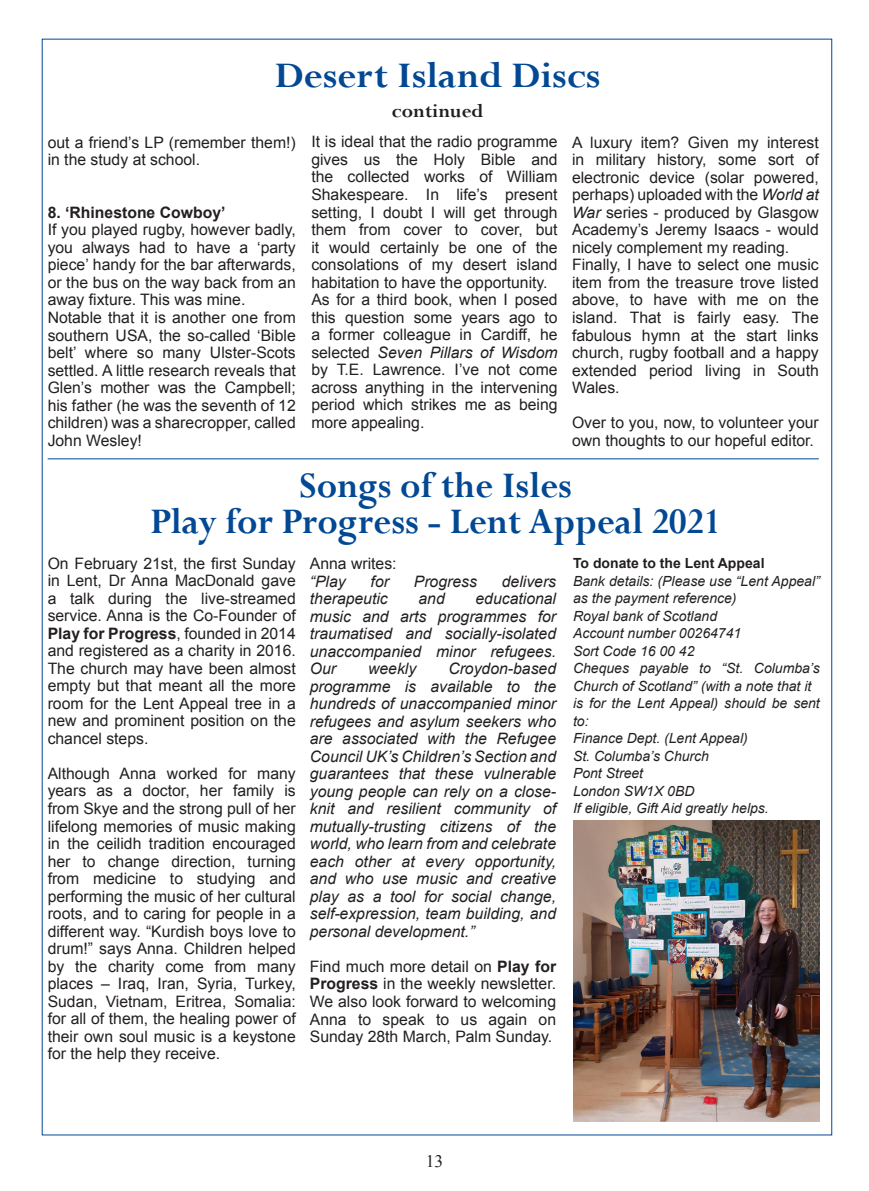
<style>
.page{position:relative;width:869px;height:1191px;background:#fff}
.page>*{position:absolute;margin:0;border:0;box-sizing:border-box;transform-origin:0 0}
.t1{font:700 40.25px/36.8px "Perpetua";color:#024893;text-align:center;scale:.94 1}
.t2{font:700 40.25px "Perpetua";color:#024893}
.t3{font:700 21px "Perpetua";color:#231f20}
.t4{font:17.5px "Times New Roman";color:#231f20}
.t5{font:15.75px/17.5px "Arial";color:#231f20}
.t6{font:italic 15.75px/17.5px "Arial";color:#231f20;text-align:justify}
.t7{font:700 15.75px "Arial";color:#231f20}
.t8{font:italic 14px/17.5px "Arial";color:#231f20}
.t9{font:700 14px "Arial";color:#231f20}
.s1{font-style:italic}
.s2{font-weight:700}
</style>
<div class="page">
<hr style="left:48px;top:458px;width:770px;height:1px;background:#024893">
<img style="left:573px;top:821px;width:246px;height:300px">
<h1 class="t2" style="left:275px;top:50px;width:327px">Desert Island Discs</h1>
<h2 class="t3" style="left:392px;top:98px;width:93px">continued</h2>
<p class="t5" style="left:48px;top:134px;width:249px">out a friend’s LP (remember them!) in the study at school.</p>
<p class="t7" style="left:48px;top:202px;width:179px">8. ‘Rhinestone Cowboy’</p>
<p class="t5" style="left:48px;top:221px;width:249px">If you played rugby, however badly, you always had to have a ‘party piece’ handy for the bar afterwards, or the bus on the way back from an away fixture. This was mine.<br>Notable that it is another one from southern USA, the so-called ‘Bible belt’ where so many Ulster-Scots settled. A little research reveals that<br>Glen’s mother was the Campbell; his father (he was the seventh of 12 children) was a sharecropper, called<br>John Wesley!</p>
<p class="t5" style="left:311px;top:133px;width:248px">It is ideal that the radio programme gives us the Holy Bible and the collected works of William<br>Shakespeare. In life’s present setting, I doubt I will get through them from cover to cover, but it would certainly be one of the consolations of my desert island habitation to have the opportunity.<br>As for a third book, when I posed this question some years ago to a former colleague in Cardiff, he selected <span class="s1">Seven Pillars of Wisdom </span>by T.E. Lawrence. I’ve not come across anything in the intervening period which strikes me as being more appealing.</p>
<p class="t5" style="left:571px;top:134px;width:248px">A luxury item? Given my interest in military history, some sort of electronic device (solar powered, perhaps) uploaded with the <span class="s1">World at<br>War</span> series - produced by Glasgow<br>Academy’s Jeremy Isaacs - would nicely complement my reading.<br>Finally, I have to select one music item from the treasure trove listed above, to have with me on the island. That is fairly easy. The fabulous hymn at the start links church, rugby football and a happy extended period living in South<br>Wales.</p>
<p class="t5" style="left:571px;top:414px;width:248px">Over to you, now, to volunteer your own thoughts to our hopeful editor.</p>
<h1 class="t1" style="left:150px;top:466px;width:608px">Songs of the Isles<br>Play for Progress - Lent Appeal 2021</h1>
<p class="t5" style="left:48px;top:555px;width:249px;text-align:justify">On February 21st, the first Sunday in Lent, Dr Anna MacDonald gave a talk during the live-streamed service. Anna is the Co-Founder of <span class="s2">Play for Progress</span>, founded in 2014 and registered as a charity in 2016.<br>The church may have been almost empty but that meant all the more room for the Lent Appeal tree in a new and prominent position on the chancel steps.</p>
<p class="t5" style="left:48px;top:765px;width:249px;text-align:justify">Although Anna worked for many years as a doctor, her family is from Skye and the strong pull of her lifelong memories of music making in the ceilidh tradition encouraged her to change direction, turning from medicine to studying and performing the music of her cultural roots, and to caring for people in a different way. “Kurdish boys love to drum!” says Anna. Children helped by the charity come from many places – Iraq, Iran, Syria, Turkey, Sudan, Vietnam, Eritrea, Somalia: for all of them, the healing power of their own soul music is a keystone for the help they receive.</p>
<p class="t5" style="left:310px;top:555px;width:88px">Anna writes:</p>
<p class="t6" style="left:310px;top:573px;width:37px">“Play</p>
<p class="t6" style="left:370px;top:573px;width:20px">for</p>
<p class="t6" style="left:413px;top:573px;width:65px">Progress</p>
<p class="t6" style="left:501px;top:573px;width:56px">delivers</p>
<p class="t6" style="left:310px;top:590px;width:79px">therapeutic</p>
<p class="t6" style="left:418px;top:590px;width:28px">and</p>
<p class="t6" style="left:310px;top:590px;width:248px;text-indent:165px">educational music and arts programmes for traumatised and socially-isolated unaccompanied minor refugees.<br>Our</p>
<p class="t6" style="left:310px;top:660px;width:248px;text-indent:138px">Croydon-based programme is available to the hundreds of unaccompanied minor refugees and asylum seekers who are associated with the Refugee Council UK’s Children’s Section and guarantees that these vulnerable young people can rely on a close&shy;knit and resilient community of mutually-trusting citizens of the world, who learn from and celebrate each other at every opportunity, and who use music and creative play as a tool for social change, self-expression, team building, and personal development.”</p>
<p class="t5" style="left:310px;top:958px;width:248px;text-align:justify">Find much more detail on <span class="s2">Play for Progress</span> in the weekly newsletter.<br>We also look forward to welcoming Anna to speak to us again on Sunday 28th March, Palm Sunday.</p>
<p class="t6" style="left:368px;top:660px;width:50px">weekly</p>
<p class="t9" style="left:572px;top:554px;width:193px">To donate to the Lent Appeal</p>
<p class="t8" style="left:572px;top:572px;width:248px">Bank details: (Please use “Lent Appeal” as the payment reference)<br>Royal bank of Scotland<br>Account number 00264741<br>Sort Code 16 00 42<br>Cheques payable to “St. Columba’s<br>Church of Scotland” (with a note that it is for the Lent Appeal) should be sent to:<br>Finance Dept. (Lent Appeal)<br>St. Columba’s Church<br>Pont Street<br>London SW1X 0BD<br>If eligible, Gift Aid greatly helps.</p>
<p class="t4" style="left:425px;top:1148px;width:19px">13</p>
</div>
